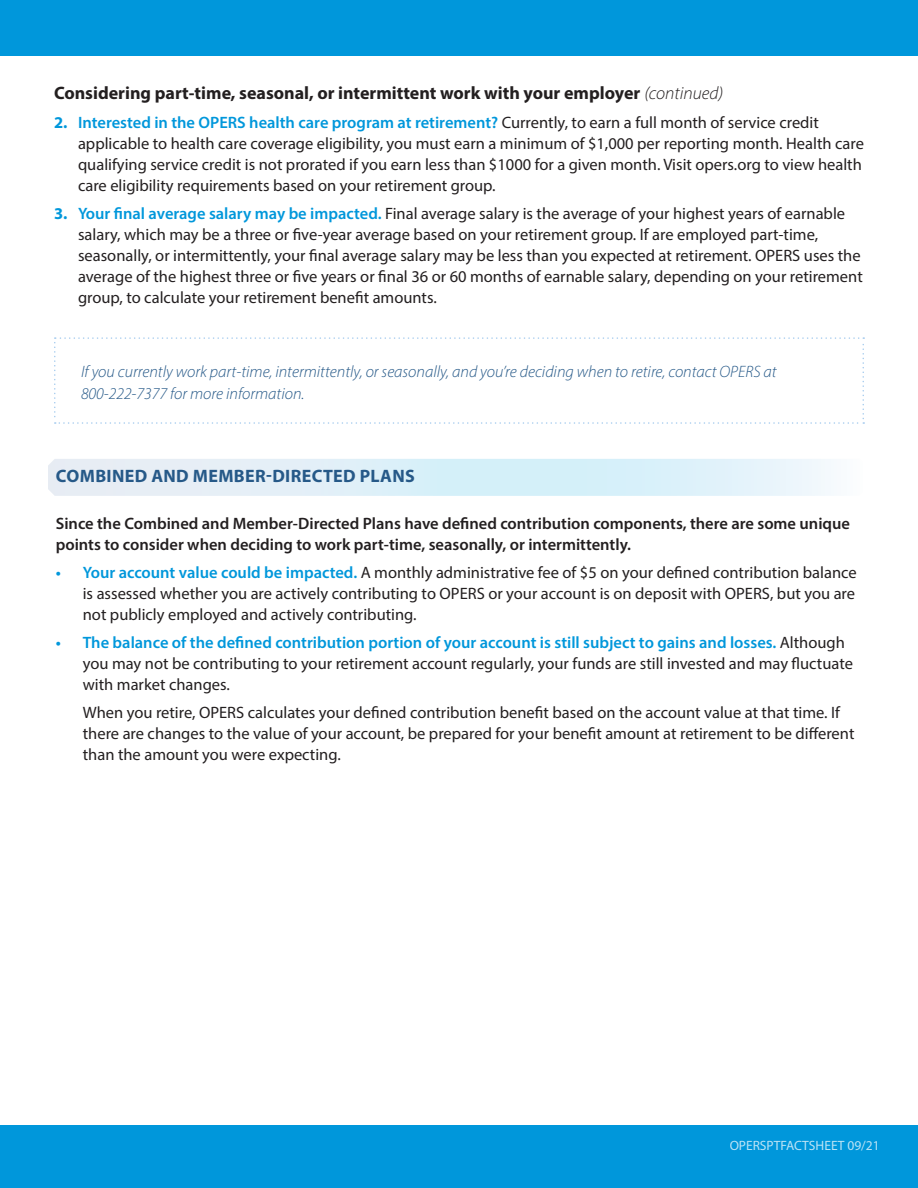
<style>
.page{position:relative;width:918px;height:1188px;background:#fff}
.page>*{position:absolute;margin:0;border:0;box-sizing:border-box;transform-origin:0 0}
.t1{font:700 18px "Myriad Pro";color:#231f20}
.t2{font:700 18px "Myriad Pro";letter-spacing:.02em;color:#265988}
.t3{font:16.5px/21px "Myriad Pro";color:#231f20}
.t4{font:600 16.5px/21px "Myriad Pro";color:#231f20}
.t5{font:italic 300 16.5px "Myriad Pro";color:#265988}
.t6{font:13.5px "Myriad Pro";color:#fff}
.s1{font-weight:300;font-style:italic}
.s2{font-weight:700;color:#0097db}
.s3{font-weight:600;color:#0097db}
</style>
<div class="page">
<div style="left:0;top:0;width:918px;height:56px;background:#0097db"></div>
<div style="left:0;top:1125px;width:918px;height:63px;background:#0097db"></div>
<svg style="left:54px;top:337px;width:810px;height:87px"></svg>
<svg style="left:48px;top:459px;width:783px;height:37px;background:#dff0f8"></svg>
<p class="t1" style="left:54px;top:81px;width:671px">Considering part-time, seasonal, or intermittent work with your employer <span class="s1">(continued)</span></p>
<p class="t3" style="left:78px;top:112px;width:787px;text-indent:-24px"><span class="s2">2.</span> <span class="s3">Interested in the OPERS health care program at retirement?</span> Currently, to earn a full month of service credit applicable to health care coverage eligibility, you must earn a minimum of $1,000 per reporting month. Health care qualifying service credit is not prorated if you earn less than $1000 for a given month. Visit opers.org to view health care eligibility requirements based on your retirement group.</p>
<p class="t3" style="left:78px;top:203px;width:786px;text-indent:-24px"><span class="s2">3.</span> <span class="s3">Your final average salary may be impacted.</span> Final average salary is the average of your highest years of earnable salary, which may be a three or five-year average based on your retirement group. If are employed part-time, seasonally, or intermittently, your final average salary may be less than you expected at retirement. OPERS uses the average of the highest three or five years or final 36 or 60 months of earnable salary, depending on your retirement group, to calculate your retirement benefit amounts.</p>
<p class="t5" style="left:81px;top:361px;width:697px">If you currently work part-time, intermittently, or seasonally, and you’re deciding when to retire, contact OPERS at</p>
<p class="t5" style="left:81px;top:384px;width:225px">800-222-7377 for more information.</p>
<p class="t2" style="left:56px;top:464px;width:360px">COMBINED AND MEMBER-DIRECTED PLANS</p>
<p class="t4" style="left:56px;top:513px;width:796px">Since the Combined and Member-Directed Plans have defined contribution components, there are some unique points to consider when deciding to work part-time, seasonally, or intermittently.</p>
<p class="t3" style="left:83px;top:562px;width:776px;text-align:justify;text-indent:-27px"><span class="s3">• Your account value could be impacted.</span> A monthly administrative fee of $5 on your defined contribution balance is assessed whether you are actively contributing to OPERS or your account is on deposit with OPERS, but you are not publicly employed and actively contributing.</p>
<p class="t3" style="left:83px;top:632px;width:772px;text-indent:-27px"><span class="s3">• The balance of the defined contribution portion of your account is still subject to gains and losses.</span> Although you may not be contributing to your retirement account regularly, your funds are still invested and may fluctuate with market changes.</p>
<p class="t3" style="left:83px;top:701px;width:773px">When you retire, OPERS calculates your defined contribution benefit based on the account value at that time. If there are changes to the value of your account, be prepared for your benefit amount at retirement to be different than the amount you were expecting.</p>
<p class="t6" style="left:730px;top:1137px;width:152px">OPERSPTFACTSHEET 09/21</p>
</div>
